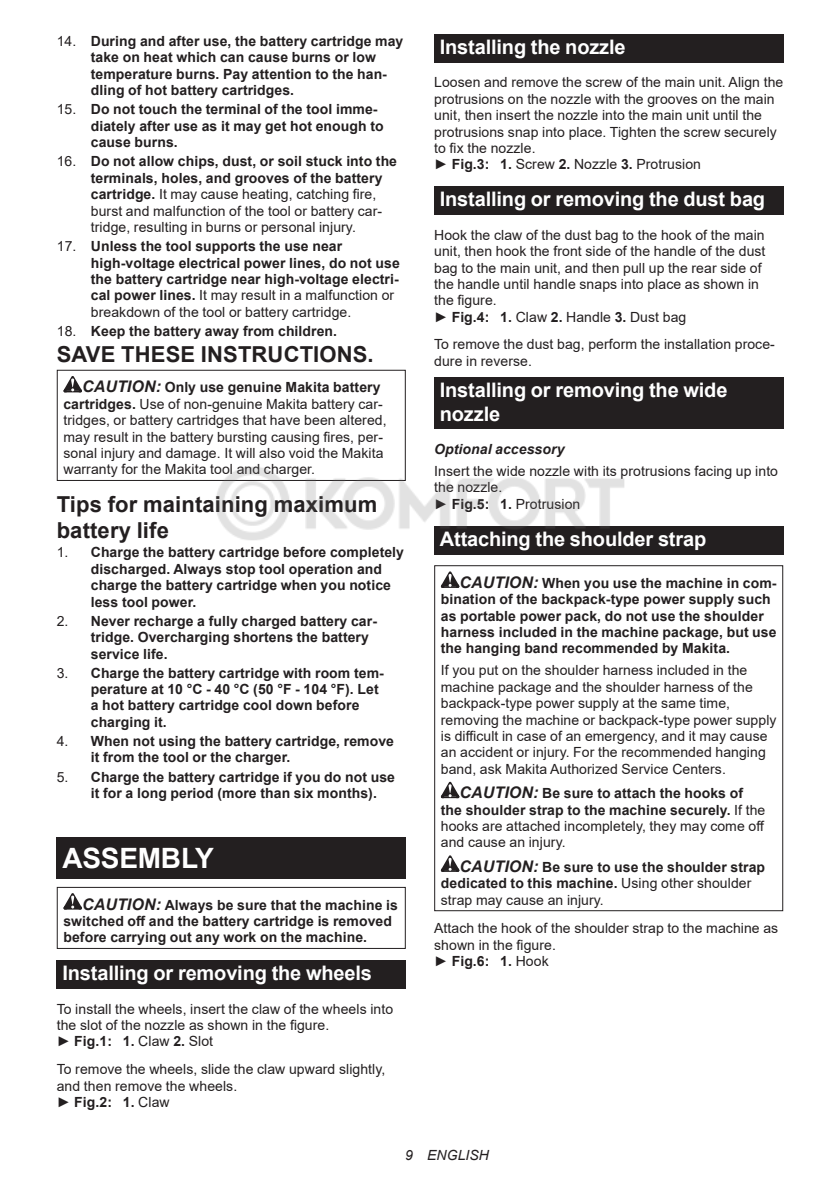
<style>
.page{position:relative;width:840px;height:1191px;background:#fff}
.page>*{position:absolute;margin:0;border:0;box-sizing:border-box;transform-origin:0 0}
.t1{font:700 28px "Arial";letter-spacing:-.01em;color:#fff}
.t2{font:700 22px/25.8px "Arial";letter-spacing:.005em;color:#231f20}
.t3{font:700 20px/23.4px "Arial";letter-spacing:-.01em;color:#fff}
.t4{font:14px/16.4px "Arial";letter-spacing:.005em;color:#231f20}
.t5{font:700 14px/16.4px "Arial";letter-spacing:.005em;color:#231f20}
.t6{font:italic 700 14px "Arial";letter-spacing:.005em;color:#231f20}
.t7{font:italic 14px "Arial";letter-spacing:.005em;color:#231f20}
.s1{font-weight:400}
.s2{font-weight:700}
.s3{font-weight:700;font-style:italic;font-size:16px}
.s4{font-style:italic;font-size:16px}
</style>
<div class="page">
<svg style="left:63px;top:376px;width:19px;height:16px"></svg>
<div style="left:57px;top:370px;width:348px;height:111px;border:1px solid #231f20"></div>
<div style="left:57px;top:837px;width:348px;height:42px;background:#231f20"></div>
<svg style="left:63px;top:893px;width:19px;height:16px"></svg>
<div style="left:57px;top:887px;width:348px;height:62px;border:1px solid #231f20"></div>
<div style="left:57px;top:960px;width:348px;height:28px;background:#231f20"></div>
<div style="left:434px;top:34px;width:348px;height:29px;background:#231f20"></div>
<div style="left:434px;top:186px;width:348px;height:29px;background:#231f20"></div>
<div style="left:434px;top:377px;width:348px;height:52px;background:#231f20"></div>
<div style="left:434px;top:526px;width:348px;height:28px;background:#231f20"></div>
<svg style="left:440px;top:571px;width:19px;height:17px"></svg>
<svg style="left:440px;top:781px;width:19px;height:17px"></svg>
<svg style="left:440px;top:855px;width:19px;height:16px"></svg>
<div style="left:434px;top:565px;width:348px;height:346px;border:1px solid #231f20"></div>
<img style="left:210px;top:457px;width:415px;height:83px">
<p class="t5" style="left:91px;top:34px;width:314px;text-indent:-34px"><span class="s1">14.</span> During and after use, the battery cartridge may take on heat which can cause burns or low temperature burns. Pay attention to the han&shy;dling of hot battery cartridges.</p>
<p class="t5" style="left:91px;top:102px;width:294px;text-indent:-34px"><span class="s1">15.</span> Do not touch the terminal of the tool imme&shy;diately after use as it may get hot enough to cause burns.</p>
<p class="t4" style="left:91px;top:155px;width:307px;text-indent:-34px">16. <span class="s2">Do not allow chips, dust, or soil stuck into the terminals, holes, and grooves of the battery cartridge.</span> It may cause heating, catching fire, burst and malfunction of the tool or battery car&shy;tridge, resulting in burns or personal injury.</p>
<p class="t5" style="left:91px;top:239px;width:310px;text-indent:-34px"><span class="s1">17.</span> Unless the tool supports the use near high-voltage electrical power lines, do not use the battery cartridge near high-voltage electri&shy;cal power lines. <span class="s1">It may result in a malfunction or breakdown of the tool or battery cartridge.</span></p>
<p class="t5" style="left:57px;top:324px;width:281px"><span class="s1">18.</span> Keep the battery away from children.</p>
<h2 class="t2" style="left:57px;top:343px;width:318px">SAVE THESE INSTRUCTIONS.</h2>
<p class="t4" style="left:63px;top:379px;width:324px;text-indent:19px"><span class="s3">CAUTION:</span> <span class="s2">Only use genuine Makita battery cartridges.</span> Use of non-genuine Makita battery car&shy;tridges, or battery cartridges that have been altered, may result in the battery bursting causing fires, per&shy;sonal injury and damage. It will also void the Makita warranty for the Makita tool and charger.</p>
<h2 class="t2" style="left:57px;top:493px;width:322px">Tips for maintaining maximum battery life</h2>
<p class="t5" style="left:91px;top:545px;width:314px;text-indent:-34px"><span class="s1">1.</span> Charge the battery cartridge before completely discharged. Always stop tool operation and charge the battery cartridge when you notice less tool power.</p>
<p class="t5" style="left:91px;top:614px;width:287px;text-indent:-34px"><span class="s1">2.</span> Never recharge a fully charged battery car&shy;tridge. Overcharging shortens the battery service life.</p>
<p class="t5" style="left:91px;top:665px;width:294px;text-indent:-34px"><span class="s1">3.</span> Charge the battery cartridge with room tem&shy;perature at 10 °C - 40 °C (50 °F - 104 °F). Let a hot battery cartridge cool down before charging it.</p>
<p class="t5" style="left:91px;top:734px;width:304px;text-indent:-34px"><span class="s1">4.</span> When not using the battery cartridge, remove it from the tool or the charger.</p>
<p class="t5" style="left:91px;top:769px;width:305px;text-indent:-34px"><span class="s1">5.</span> Charge the battery cartridge if you do not use it for a long period (more than six months).</p>
<h1 class="t1" style="left:62px;top:846px;width:153px">ASSEMBLY</h1>
<p class="t5" style="left:63px;top:897px;width:336px;text-indent:19px"><span class="s4">CAUTION:</span> Always be sure that the machine is switched off and the battery cartridge is removed before carrying out any work on the machine.</p>
<h3 class="t3" style="left:62px;top:963px;width:311px">Installing or removing the wheels</h3>
<p class="t4" style="left:57px;top:1001px;width:338px">To install the wheels, insert the claw of the wheels into the slot of the nozzle as shown in the figure.<br>► <span class="s2">Fig.1: 1.</span> Claw <span class="s2">2.</span> Slot</p>
<p class="t4" style="left:57px;top:1061px;width:330px">To remove the wheels, slide the claw upward slightly, and then remove the wheels.<br>► <span class="s2">Fig.2: 1.</span> Claw</p>
<h3 class="t3" style="left:439px;top:37px;width:187px">Installing the nozzle</h3>
<p class="t4" style="left:434px;top:76px;width:350px">Loosen and remove the screw of the main unit. Align the protrusions on the nozzle with the grooves on the main unit, then insert the nozzle into the main unit until the protrusions snap into place. Tighten the screw securely to fix the nozzle.<br>► <span class="s2">Fig.3: 1.</span> Screw <span class="s2">2.</span> Nozzle <span class="s2">3.</span> Protrusion</p>
<h3 class="t3" style="left:439px;top:189px;width:326px">Installing or removing the dust bag</h3>
<p class="t4" style="left:434px;top:226px;width:333px">Hook the claw of the dust bag to the hook of the main unit, then hook the front side of the handle of the dust bag to the main unit, and then pull up the rear side of the handle until handle snaps into place as shown in the figure.<br>► <span class="s2">Fig.4: 1.</span> Claw <span class="s2">2.</span> Handle <span class="s2">3.</span> Dust bag</p>
<p class="t4" style="left:434px;top:336px;width:342px">To remove the dust bag, perform the installation proce&shy;dure in reverse.</p>
<h3 class="t3" style="left:439px;top:380px;width:289px">Installing or removing the wide nozzle</h3>
<p class="t6" style="left:434px;top:444px;width:132px">Optional accessory</p>
<p class="t4" style="left:434px;top:464px;width:345px">Insert the wide nozzle with its protrusions facing up into the nozzle.<br>► <span class="s2">Fig.5: 1.</span> Protrusion</p>
<h3 class="t3" style="left:439px;top:529px;width:268px">Attaching the shoulder strap</h3>
<p class="t5" style="left:440px;top:576px;width:337px;text-indent:19px"><span class="s4">CAUTION:</span> When you use the machine in com&shy;bination of the backpack-type power supply such as portable power pack, do not use the shoulder harness included in the machine package, but use the hanging band recommended by Makita.</p>
<p class="t4" style="left:440px;top:662px;width:337px">If you put on the shoulder harness included in the machine package and the shoulder harness of the backpack-type power supply at the same time, removing the machine or backpack-type power supply is difficult in case of an emergency, and it may cause an accident or injury. For the recommended hanging band, ask Makita Authorized Service Centers.</p>
<p class="t4" style="left:440px;top:786px;width:326px;text-indent:19px"><span class="s3">CAUTION:</span> <span class="s2">Be sure to attach the hooks of the shoulder strap to the machine securely.</span> If the hooks are attached incompletely, they may come off and cause an injury.</p>
<p class="t5" style="left:440px;top:859px;width:325px;text-indent:19px"><span class="s4">CAUTION:</span> Be sure to use the shoulder strap dedicated to this machine. <span class="s1">Using other shoulder strap may cause an injury.</span></p>
<p class="t4" style="left:434px;top:921px;width:345px">Attach the hook of the shoulder strap to the machine as shown in the figure.<br>► <span class="s2">Fig.6: 1.</span> Hook</p>
<p class="t7" style="left:405px;top:1147px;width:85px">9 ENGLISH</p>
</div>
